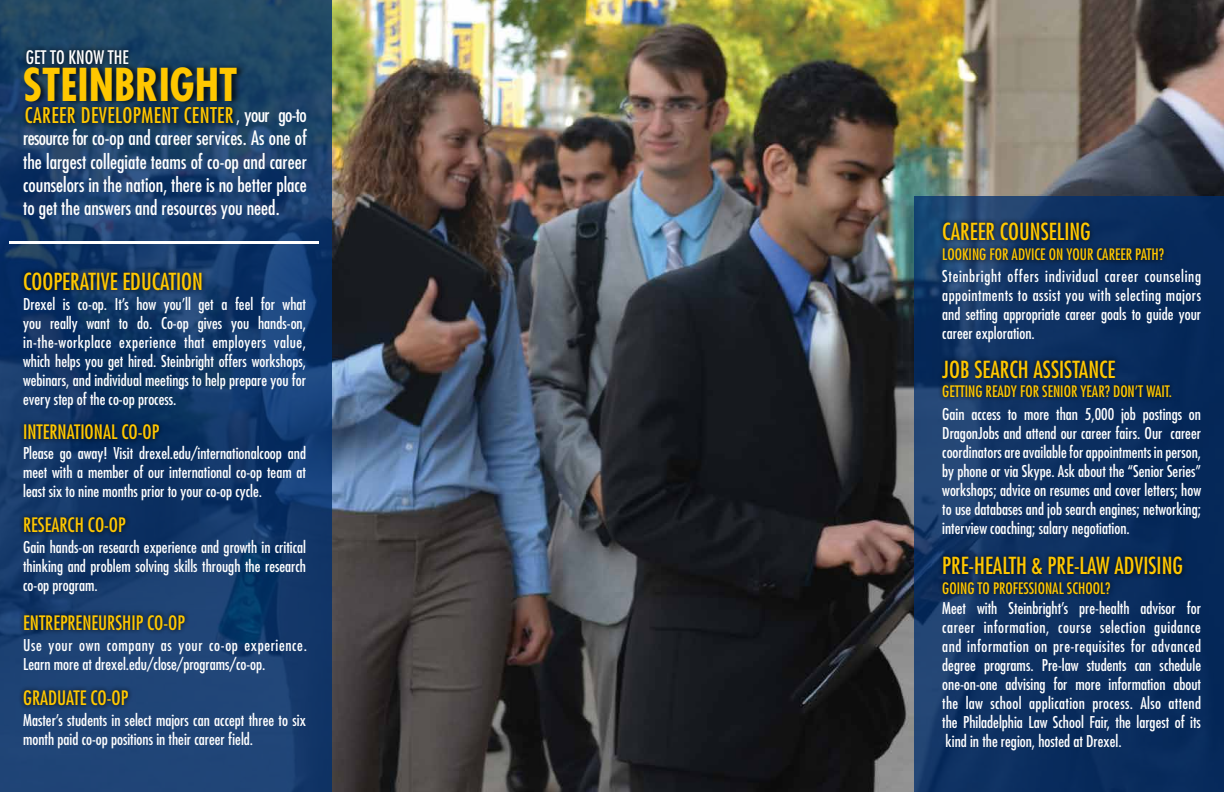
<style>
.page{position:relative;width:1224px;height:792px;background:#fff}
.page>*{position:absolute;margin:0;border:0;box-sizing:border-box;transform-origin:0 0}
.t1{font:700 condensed 44.1px "Futura Std";color:#ffc700}
.t2{font:condensed 22.9px "Futura Std";color:#ffc700}
.t3{font:condensed 21.1px "Futura Std";letter-spacing:.02em;color:#ffc700}
.t4{font:condensed 19.4px/23.3px "Futura Std";color:#fff;text-align:justify}
.t5{font:condensed 19.4px "Futura Std";color:#ffc700}
.t6{font:condensed 18.2px "Futura Std";color:#fff}
.t7{font:condensed 15.9px/19px "Futura Std";color:#fff;text-align:justify}
.t8{font:condensed 15.9px/19px "Futura Std";letter-spacing:.02em;color:#fff}
.t9{font:condensed 15.4px "Futura Std";color:#ffc700}
.s1{font-size:17.6px;color:#fff}
.s2{font-size:19.4px;color:#fff}
</style>
<div class="page">
<img style="left:331px;top:0;width:893px;height:792px">
<svg style="left:0;top:0;width:331px;height:792px;background:#163c6b"></svg>
<svg style="left:914px;top:196px;width:310px;height:596px;background:#0d3061"></svg>
<div style="left:938px;top:217px;width:157px;height:28px;background:#000;opacity:.9"></div>
<div style="left:938px;top:243px;width:231px;height:23px;background:#000;opacity:.9"></div>
<div style="left:938px;top:552px;width:250px;height:28px;background:#000;opacity:.9"></div>
<div style="left:937px;top:355px;width:183px;height:28px;background:#000;opacity:.9"></div>
<div style="left:938px;top:380px;width:238px;height:22px;background:#000;opacity:.9"></div>
<div style="left:938px;top:577px;width:177px;height:22px;background:#000;opacity:.9"></div>
<div style="left:19px;top:267px;width:188px;height:28px;background:#000;opacity:.9"></div>
<div style="left:19px;top:419px;width:145px;height:26px;background:#000;opacity:.9"></div>
<div style="left:19px;top:512px;width:112px;height:25px;background:#000;opacity:.9"></div>
<div style="left:19px;top:610px;width:171px;height:25px;background:#000;opacity:.9"></div>
<div style="left:19px;top:685px;width:114px;height:26px;background:#000;opacity:.9"></div>
<svg style="left:21px;top:45px;width:112px;height:25px;background:#133049"></svg>
<div style="left:23px;top:62px;width:224px;height:45px;background:#000;opacity:.75"></div>
<svg style="left:22px;top:103px;width:217px;height:26px;background:#122f4a"></svg>
<hr style="left:9px;top:241px;width:310px;height:3px;background:#fff">
<p class="t6" style="left:26px;top:46px;width:104px">GET TO KNOW THE</p>
<h1 class="t1" style="left:23px;top:57px;width:216px">STEINBRIGHT</h1>
<h3 class="t3" style="left:25px;top:102px;width:283px">CAREER DEVELOPMENT CENTER<span class="s1">,</span> <span class="s2">your go-to</span></h3>
<p class="t4" style="left:23px;top:126px;width:285px">resource for co-op and career services. As one of the largest collegiate teams of co-op and career counselors in the nation, there is no better place to get the answers and resources you need.</p>
<h2 class="t2" style="left:23px;top:267px;width:181px">COOPERATIVE EDUCATION</h2>
<p class="t7" style="left:23px;top:295px;width:284px">Drexel is co-op. It’s how you’ll get a feel for what you really want to do. Co-op gives you hands-on, in-the-workplace experience that employers value, which helps you get hired. Steinbright offers workshops, webinars, and individual meetings to help prepare you for every step of the co-op process.</p>
<p class="t5" style="left:23px;top:421px;width:138px">INTERNATIONAL CO-OP</p>
<p class="t7" style="left:23px;top:443px;width:284px">Please go away! Visit drexel.edu/internationalcoop and meet with a member of our international co-op team at least six to nine months prior to your co-op cycle.</p>
<p class="t5" style="left:23px;top:513px;width:104px">RESEARCH CO-OP</p>
<p class="t7" style="left:23px;top:538px;width:284px">Gain hands-on research experience and growth in critical thinking and problem solving skills through the research co-op program.</p>
<p class="t5" style="left:23px;top:611px;width:163px">ENTREPRENEURSHIP CO-OP</p>
<p class="t8" style="left:23px;top:636px;width:285px">Use your own company as your co-op experience.<br>Learn more at drexel.edu/close/programs/co-op.</p>
<p class="t5" style="left:23px;top:687px;width:107px">GRADUATE CO-OP</p>
<p class="t7" style="left:23px;top:710px;width:284px">Master’s students in select majors can accept three to six month paid co-op positions in their career field.</p>
<h2 class="t2" style="left:942px;top:217px;width:150px">CAREER COUNSELING</h2>
<p class="t7" style="left:942px;top:266px;width:260px">Steinbright offers individual career counseling appointments to assist you with selecting majors and setting appropriate career goals to guide your career exploration.</p>
<p class="t9" style="left:942px;top:246px;width:223px">LOOKING FOR ADVICE ON YOUR CAREER PATH?</p>
<h2 class="t2" style="left:942px;top:355px;width:175px">JOB SEARCH ASSISTANCE</h2>
<p class="t7" style="left:942px;top:404px;width:260px">Gain access to more than 5,000 job postings on DragonJobs and attend our career fairs. Our career coordinators are available for appointments in person, by phone or via Skype. Ask about the “Senior Series” workshops; advice on resumes and cover letters; how to use databases and job search engines; networking; interview coaching; salary negotiation.</p>
<p class="t9" style="left:942px;top:382px;width:231px">GETTING READY FOR SENIOR YEAR? DON’T WAIT.</p>
<h2 class="t2" style="left:942px;top:552px;width:242px">PRE-HEALTH &amp; PRE-LAW ADVISING</h2>
<p class="t7" style="left:942px;top:598px;width:260px">Meet with Steinbright’s pre-health advisor for career information, course selection guidance and information on pre-requisites for advanced degree programs. Pre-law students can schedule one-on-one advising for more information about the law school application process. Also attend the Philadelphia Law School Fair, the largest of its kind in the region, hosted at Drexel.</p>
<p class="t9" style="left:942px;top:579px;width:170px">GOING TO PROFESSIONAL SCHOOL?</p>
</div>
